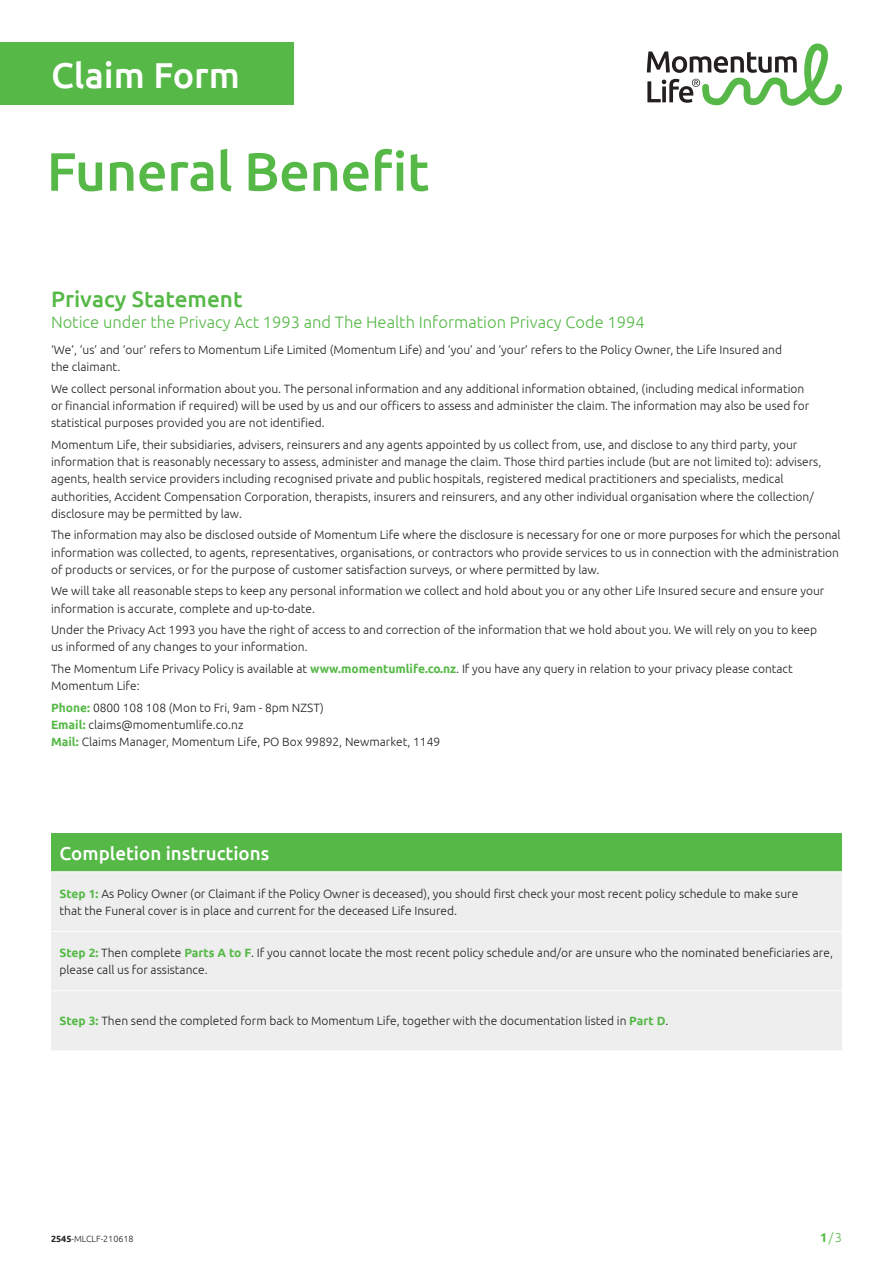
<style>
.page{position:relative;width:893px;height:1263px;background:#fff}
.page>*{position:absolute;margin:0;border:0;box-sizing:border-box;transform-origin:0 0}
.t1{font:500 54px "Ubuntu";letter-spacing:-.01em;color:#56b947}
.t2{font:500 36px "Ubuntu";color:#fff}
.t3{font:500 22.5px "Ubuntu";color:#56b947}
.Part_X_Heading{font:500 18.75px "Ubuntu";color:#fff}
.t4{font:300 16.5px "Ubuntu";color:#56b947}
.t5{font:300 12.75px "Ubuntu";color:#56b947}
.Body_Copy_Intro{font:300 12px/17.2px "Ubuntu";color:#231f20}
.Body_Copy_Table{font:300 12px/17.2px "Ubuntu";color:#231f20}
.t6{font:300 9px "Ubuntu";color:#231f20}
.s1{font-weight:700;color:#56b947}
.s2{font-weight:700}
</style>
<div class="page">
<svg style="left:647px;top:44px;width:195px;height:62px"></svg>
<div style="left:0;top:43px;width:293px;height:62px;background:#56b947"></div>
<div style="left:51px;top:833px;width:791px;height:39px;background:#56b947"></div>
<div style="left:51px;top:872px;width:791px;height:178px;background:#eeeeef"></div>
<hr style="left:51px;top:871px;width:791px;height:1px;background:#fff">
<hr style="left:51px;top:931px;width:791px;height:1px;background:#fff">
<hr style="left:51px;top:990px;width:791px;height:1px;background:#fff">
<p class="t2" style="left:51px;top:52px;width:190px">Claim Form</p>
<p class="t1" style="left:47px;top:137px;width:384px">Funeral Benefit</p>
<p class="t3" style="left:51px;top:284px;width:193px">Privacy Statement</p>
<p class="t4" style="left:51px;top:313px;width:595px">Notice under the Privacy Act 1993 and The Health Information Privacy Code 1994</p>
<p class="Body_Copy_Intro" style="left:51px;top:341px;width:732px">‘We’, ‘us’ and ‘our’ refers to Momentum Life Limited (Momentum Life) and ‘you’ and ‘your’ refers to the Policy Owner, the Life Insured and the claimant.</p>
<p class="Body_Copy_Intro" style="left:51px;top:380px;width:760px">We collect personal information about you. The personal information and any additional information obtained, (including medical information or financial information if required) will be used by us and our officers to assess and administer the claim. The information may also be used for statistical purposes provided you are not identified.</p>
<p class="Body_Copy_Intro" style="left:51px;top:436px;width:772px">Momentum Life, their subsidiaries, advisers, reinsurers and any agents appointed by us collect from, use, and disclose to any third party, your information that is reasonably necessary to assess, administer and manage the claim. Those third parties include (but are not limited to): advisers, agents, health service providers including recognised private and public hospitals, registered medical practitioners and specialists, medical authorities, Accident Compensation Corporation, therapists, insurers and reinsurers, and any other individual organisation where the collection/ disclosure may be permitted by law.</p>
<p class="Body_Copy_Intro" style="left:51px;top:526px;width:791px">The information may also be disclosed outside of Momentum Life where the disclosure is necessary for one or more purposes for which the personal information was collected, to agents, representatives, organisations, or contractors who provide services to us in connection with the administration of products or services, or for the purpose of customer satisfaction surveys, or where permitted by law.</p>
<p class="Body_Copy_Intro" style="left:51px;top:582px;width:775px">We will take all reasonable steps to keep any personal information we collect and hold about you or any other Life Insured secure and ensure your information is accurate, complete and up-to-date.</p>
<p class="Body_Copy_Intro" style="left:51px;top:621px;width:768px">Under the Privacy Act 1993 you have the right of access to and correction of the information that we hold about you. We will rely on you to keep us informed of any changes to your information.</p>
<p class="Body_Copy_Intro" style="left:51px;top:660px;width:743px">The Momentum Life Privacy Policy is available at <span class="s1">www.momentumlife.co.nz</span>. If you have any query in relation to your privacy please contact<br>Momentum Life:</p>
<p class="Body_Copy_Intro" style="left:51px;top:698px;width:391px"><span class="s1">Phone:</span> 0800 108 108 (Mon to Fri, 9am - 8pm NZST)<br><span class="s1">Email:</span> claims@momentumlife.co.nz<br><span class="s1">Mail:</span> Claims Manager, Momentum Life, PO Box 99892, Newmarket, 1149</p>
<p class="Part_X_Heading" style="left:60px;top:841px;width:211px">Completion instructions</p>
<p class="Body_Copy_Table" style="left:60px;top:884px;width:740px"><span class="s1">Step 1:</span> As Policy Owner (or Claimant if the Policy Owner is deceased), you should first check your most recent policy schedule to make sure that the Funeral cover is in place and current for the deceased Life Insured.</p>
<p class="Body_Copy_Table" style="left:60px;top:944px;width:775px"><span class="s1">Step 2:</span> Then complete <span class="s1">Parts A to F</span>. If you cannot locate the most recent policy schedule and/or are unsure who the nominated beneficiaries are, please call us for assistance.</p>
<p class="Body_Copy_Table" style="left:60px;top:1012px;width:610px"><span class="s1">Step 3:</span> Then send the completed form back to Momentum Life, together with the documentation listed in <span class="s1">Part D</span>.</p>
<p class="t6" style="left:51px;top:1233px;width:84px"><span class="s2">2545</span>-MLCLF-210618</p>
<p class="t5" style="left:820px;top:1229px;width:23px"><span class="s2">1</span>/3</p>
</div>
